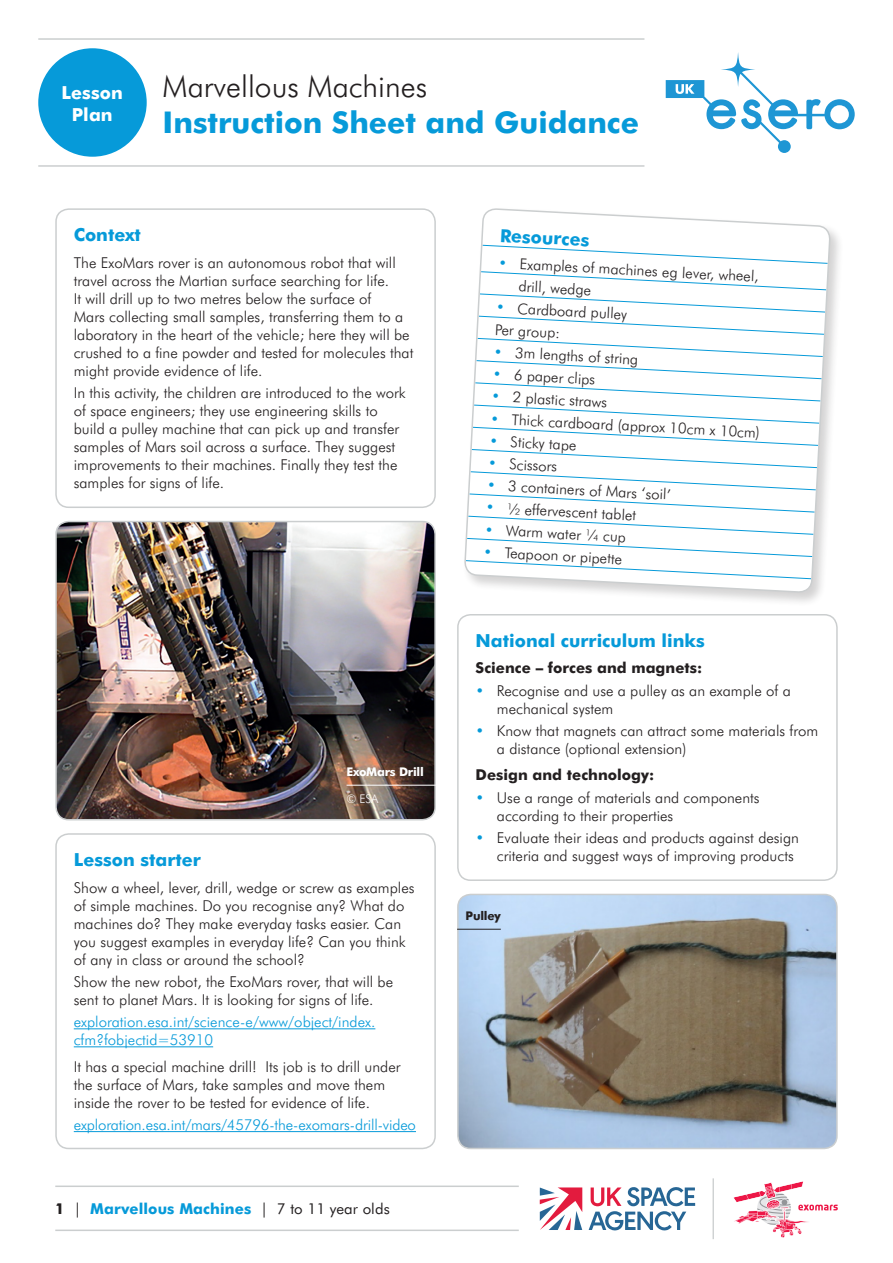
<style>
.page{position:relative;width:893px;height:1263px;background:#fff}
.page>*{position:absolute;margin:0;border:0;box-sizing:border-box;transform-origin:0 0}
.t1{font:700 30px "Futura BT";color:#069ad9}
.t2{font:300 30px "Futura BT";color:#231f20}
.Blue_Headers{font:700 18px "Futura BT";color:#069ad9}
.t3{font:700 18px/21.6px "Futura BT";letter-spacing:.005em;color:#fff;text-align:center}
.Body_text{font:300 15px/18px "Futura BT";color:#231f20}
.Body_text-2{font:300 15px/18px "Futura BT";color:#069ad9}
.Body_text-3{font:700 15px "Futura BT";color:#231f20}
.t4{font:700 15px "Futura BT";letter-spacing:.005em;color:#069ad9}
.Body_-_Bliss_light_1{font:700 12px "Futura BT";letter-spacing:-.02em;color:#fff}
.Body_-_Bliss_light_1-2{font:700 12px "Futura BT";letter-spacing:-.02em;color:#231f20}
.Body_-_Bliss_light_1-3{font:300 12px "Futura BT";color:#fff}
.s1{color:#231f20}
.s2{font-weight:400;color:#231f20}
.s3{color:#069ad9}
</style>
<div class="page">
<svg style="left:666px;top:52px;width:189px;height:101px"></svg>
<hr style="left:38px;top:165px;width:606px;height:2px;background:#cbcecf">
<hr style="left:38px;top:38px;width:606px;height:2px;background:#cbcecf">
<hr style="left:55px;top:1185px;width:464px;height:2px;background:#cbcecf">
<hr style="left:55px;top:1229px;width:464px;height:2px;background:#cbcecf">
<svg style="left:733px;top:1181px;width:105px;height:57px"></svg>
<svg style="left:589px;top:1187px;width:106px;height:43px"></svg>
<svg style="left:540px;top:1187px;width:42px;height:43px"></svg>
<hr style="left:713px;top:1178px;width:1px;height:61px;background:#cbcecf">
<div style="left:38px;top:48px;width:109px;height:109px;background:#069ad9;border-radius:50%"></div>
<div style="left:55px;top:208px;width:381px;height:300px;border:2px solid #cbcecf;border-radius:13px"></div>
<div style="left:457px;top:614px;width:381px;height:267px;border:2px solid #cbcecf;border-radius:13px"></div>
<hr style="left:74px;top:1028px;width:301px;height:1px;background:#069ad9">
<hr style="left:74px;top:1046px;width:139px;height:1px;background:#069ad9">
<hr style="left:74px;top:1131px;width:342px;height:1px;background:#069ad9">
<div style="left:55px;top:833px;width:381px;height:316px;border:2px solid #cbcecf;border-radius:13px"></div>
<img style="left:58px;top:521px;width:377px;height:299px">
<div style="left:55px;top:521px;width:381px;height:299px;border:2px solid #cbcecf;border-radius:13px"></div>
<hr style="left:347px;top:785px;width:89px;height:1px;background:#fff">
<img style="left:458px;top:894px;width:377px;height:254px">
<div style="left:457px;top:894px;width:381px;height:255px;border:2px solid #cbcecf;border-radius:13px"></div>
<hr style="left:457px;top:929px;width:44px;height:1px;background:#231f20">
<div style="left:462px;top:206px;width:382px;height:401px;background:#231f20;opacity:.2"></div>
<svg style="left:464px;top:208px;width:367px;height:410px"></svg>
<p class="t3" style="left:62px;top:82px;width:63px">Lesson<br>Plan</p>
<h1 class="t2" style="left:163px;top:68px;width:266px">Marvellous Machines</h1>
<h1 class="t1" style="left:163px;top:104px;width:478px">Instruction Sheet and Guidance</h1>
<p class="Blue_Headers" style="left:74px;top:224px;width:69px">Context</p>
<p class="Body_text" style="left:74px;top:253px;width:341px">The ExoMars rover is an autonomous robot that will travel across the Martian surface searching for life.<br>It will drill up to two metres below the surface of<br>Mars collecting small samples, transferring them to a laboratory in the heart of the vehicle; here they will be crushed to a fine powder and tested for molecules that might provide evidence of life.</p>
<p class="Body_text" style="left:74px;top:384px;width:334px">In this activity, the children are introduced to the work of space engineers; they use engineering skills to build a pulley machine that can pick up and transfer samples of Mars soil across a surface. They suggest improvements to their machines. Finally they test the samples for signs of life.</p>
<p class="Body_-_Bliss_light_1" style="left:347px;top:765px;width:79px">ExoMars Drill</p>
<p class="Body_-_Bliss_light_1-3" style="left:347px;top:792px;width:33px">© ESA</p>
<p class="Blue_Headers" style="left:74px;top:849px;width:128px">Lesson starter</p>
<p class="Body_text" style="left:74px;top:878px;width:342px">Show a wheel, lever, drill, wedge or screw as examples of simple machines. Do you recognise any? What do machines do? They make everyday tasks easier. Can you suggest examples in everyday life? Can you think of any in class or around the school?</p>
<p class="Body_text" style="left:74px;top:972px;width:321px">Show the new robot, the ExoMars rover, that will be sent to planet Mars. It is looking for signs of life.</p>
<p class="Body_text-2" style="left:74px;top:1013px;width:303px">exploration.esa.int/science-e/www/object/index. cfm?fobjectid=53910</p>
<p class="Body_text" style="left:74px;top:1057px;width:328px">It has a special machine drill! Its job is to drill under the surface of Mars, take samples and move them inside the rover to be tested for evidence of life.</p>
<p class="Body_text-2" style="left:74px;top:1115px;width:344px">exploration.esa.int/mars/45796-the-exomars-drill-video</p>
<p class="t4" style="left:55px;top:1200px;width:336px"><span class="s1">1</span> <span class="s2">|</span> Marvellous Machines <span class="s2">| 7 to 11 year olds</span></p>
<p class="Blue_Headers" style="left:501px;top:224px;width:91px;rotate:3deg">Resources</p>
<p class="Body_text" style="left:499px;top:254px;width:262px;rotate:3deg"><span class="s3">•</span> Examples of machines eg lever, wheel,</p>
<p class="Body_text" style="left:519px;top:277px;width:74px;rotate:3deg">drill, wedge</p>
<p class="Body_text" style="left:497px;top:298px;width:133px;rotate:3deg"><span class="s3">•</span> Cardboard pulley</p>
<p class="Body_text" style="left:496px;top:320px;width:67px;rotate:3deg">Per group:</p>
<p class="Body_text" style="left:494px;top:342px;width:146px;rotate:3deg"><span class="s3">•</span> 3m lengths of string</p>
<p class="Body_text" style="left:493px;top:365px;width:104px;rotate:3deg"><span class="s3">•</span> 6 paper clips</p>
<p class="Body_text" style="left:492px;top:387px;width:117px;rotate:3deg"><span class="s3">•</span> 2 plastic straws</p>
<p class="Body_text" style="left:491px;top:409px;width:271px;rotate:3deg"><span class="s3">•</span> Thick cardboard (approx 10cm x 10cm)</p>
<p class="Body_text" style="left:490px;top:431px;width:89px;rotate:3deg"><span class="s3">•</span> Sticky tape</p>
<p class="Body_text" style="left:489px;top:454px;width:71px;rotate:3deg"><span class="s3">•</span> Scissors</p>
<p class="Body_text" style="left:487px;top:476px;width:186px;rotate:3deg"><span class="s3">•</span> 3 containers of Mars ‘soil’</p>
<p class="Body_text" style="left:486px;top:498px;width:152px;rotate:3deg"><span class="s3">•</span> ½ effervescent tablet</p>
<p class="Body_text" style="left:485px;top:520px;width:143px;rotate:3deg"><span class="s3">•</span> Warm water ¼ cup</p>
<p class="Body_text" style="left:484px;top:542px;width:140px;rotate:3deg"><span class="s3">•</span> Teapoon or pipette</p>
<p class="Blue_Headers" style="left:476px;top:629px;width:231px">National curriculum links</p>
<p class="Body_text-3" style="left:476px;top:659px;width:228px">Science – forces and magnets:</p>
<p class="Body_text" style="left:497px;top:681px;width:295px;text-indent:-21px"><span class="s3">•</span> Recognise and use a pulley as an example of a mechanical system</p>
<p class="Body_text" style="left:497px;top:721px;width:323px;text-indent:-21px"><span class="s3">•</span> Know that magnets can attract some materials from a distance (optional extension)</p>
<p class="Body_text-3" style="left:476px;top:766px;width:180px">Design and technology:</p>
<p class="Body_text" style="left:497px;top:788px;width:264px;text-indent:-21px"><span class="s3">•</span> Use a range of materials and components according to their properties</p>
<p class="Body_text" style="left:497px;top:828px;width:304px;text-indent:-21px"><span class="s3">•</span> Evaluate their ideas and products against design criteria and suggest ways of improving products</p>
<p class="Body_-_Bliss_light_1-2" style="left:466px;top:909px;width:37px">Pulley</p>
</div>
